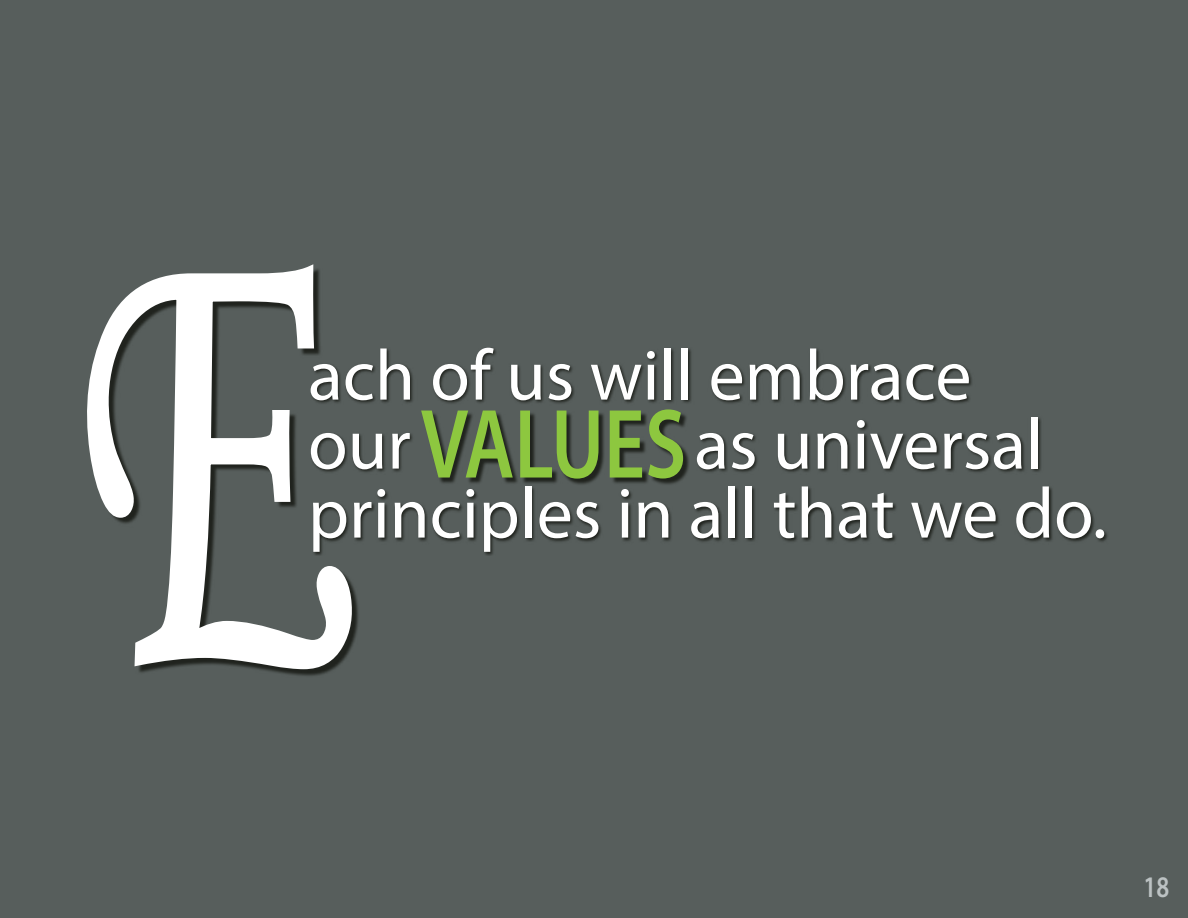
<style>
.page{position:relative;width:1188px;height:918px;background:#575e5c}
.page>*{position:absolute;margin:0;border:0;box-sizing:border-box;transform-origin:0 0}
.t1{font:661.5px "Monotype Corsiva";color:#fff;scale:.61 1}
.t2{font:600 99.3px "Myriad Pro";color:#8dc73f;scale:.8 1}
.t3{font:72px/69px "Myriad Pro";color:#fff}
.t4{font:600 30px "Myriad Pro";color:#bcc2c3;scale:.8 1}
</style>
<div class="page">
<svg style="left:360px;top:348px;width:747px;height:208px"></svg>
<svg style="left:422px;top:411px;width:268px;height:75px"></svg>
<svg style="left:140px;top:365px;width:220px;height:311px"></svg>
<svg style="left:87px;top:264px;width:269px;height:408px"></svg>
<h1 class="t1" style="left:95px;top:51px;width:600px">E</h1>
<p class="t3" style="left:308px;top:340px;width:665px">ach of us will embrace our</p>
<h2 class="t2" style="left:421px;top:381px;width:334px">VALUES</h2>
<p class="t3" style="left:308px;top:409px;width:800px;text-indent:386px">as universal principles in all that we do.</p>
<p class="t4" style="left:1144px;top:868px;width:34px">18</p>
</div>
